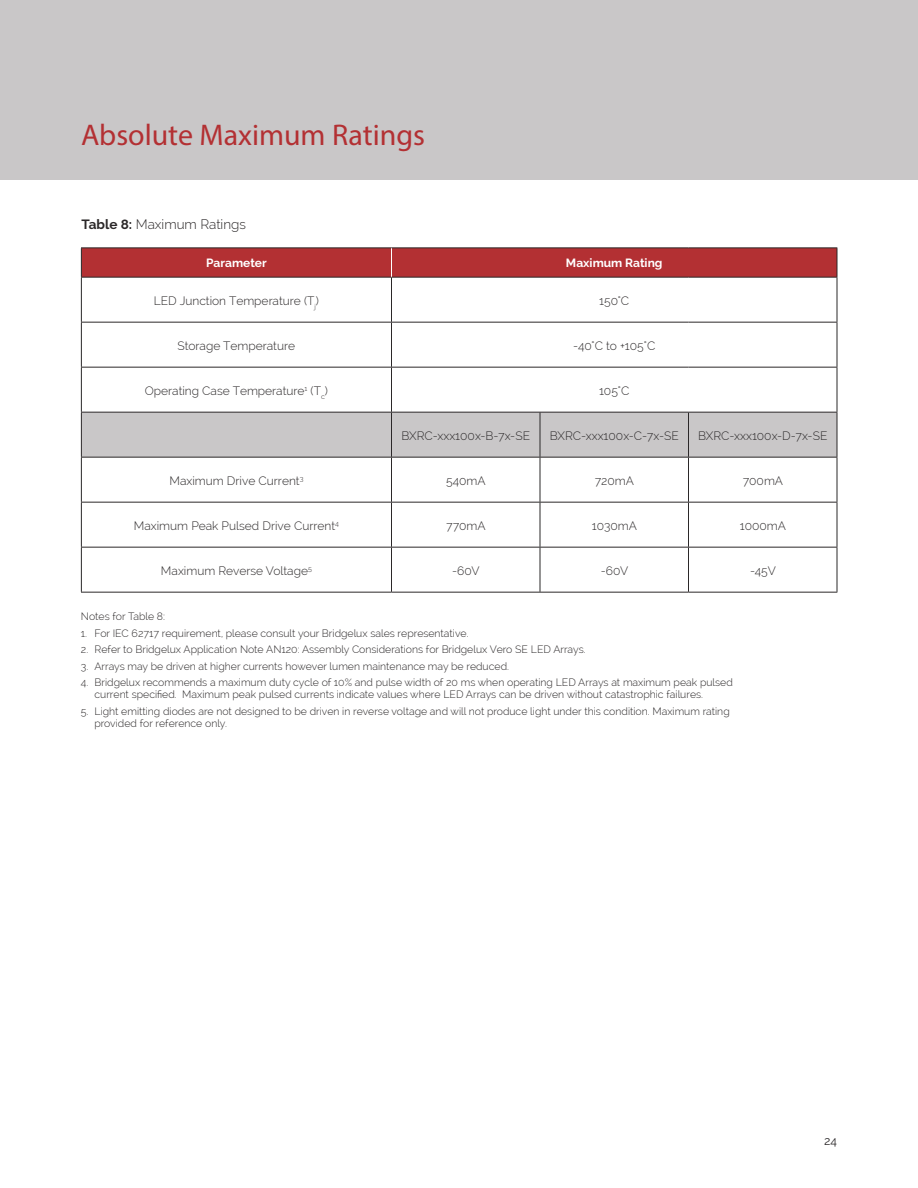
<style>
.page{position:relative;width:918px;height:1188px;background:#fff}
.page>*{position:absolute;margin:0;border:0;box-sizing:border-box;transform-origin:0 0}
.t1{font:30px "Myriad Pro";color:#b33033}
.t2{font:300 13.5px "Raleway";color:#2b2829}
.t3{font:300 12px "Raleway";color:#2b2829}
.t4{font:700 12px "Raleway";color:#fff}
.t5{font:12px "Raleway";color:#2b2829}
.t6{font:300 10.5px/12px "Raleway";color:#2b2829}
.s1{font-weight:700}
</style>
<div class="page">
<div style="left:0;top:0;width:918px;height:180px;background:#c9c7c8"></div>
<div style="left:82px;top:413px;width:755px;height:44px;background:#c9c7c8"></div>
<hr style="left:81px;top:247px;width:311px;height:1px;background:#2b2829">
<hr style="left:392px;top:247px;width:148px;height:1px;background:#2b2829">
<hr style="left:540px;top:247px;width:149px;height:1px;background:#2b2829">
<hr style="left:689px;top:247px;width:148px;height:1px;background:#2b2829">
<hr style="left:81px;top:277px;width:311px;height:1px;background:#2b2829">
<hr style="left:81px;top:278px;width:1px;height:44px;background:#2b2829">
<hr style="left:392px;top:277px;width:148px;height:1px;background:#2b2829">
<hr style="left:391px;top:278px;width:1px;height:44px;background:#2b2829">
<hr style="left:540px;top:277px;width:149px;height:1px;background:#2b2829">
<hr style="left:689px;top:277px;width:148px;height:1px;background:#2b2829">
<hr style="left:837px;top:278px;width:1px;height:44px;background:#2b2829">
<hr style="left:81px;top:322px;width:311px;height:1px;background:#2b2829">
<hr style="left:81px;top:323px;width:1px;height:44px;background:#2b2829">
<hr style="left:392px;top:322px;width:148px;height:1px;background:#2b2829">
<hr style="left:391px;top:323px;width:1px;height:44px;background:#2b2829">
<hr style="left:540px;top:322px;width:149px;height:1px;background:#2b2829">
<hr style="left:689px;top:322px;width:148px;height:1px;background:#2b2829">
<hr style="left:837px;top:323px;width:1px;height:44px;background:#2b2829">
<hr style="left:81px;top:367px;width:311px;height:1px;background:#2b2829">
<hr style="left:81px;top:368px;width:1px;height:44px;background:#2b2829">
<hr style="left:392px;top:367px;width:148px;height:1px;background:#2b2829">
<hr style="left:391px;top:368px;width:1px;height:44px;background:#2b2829">
<hr style="left:540px;top:367px;width:149px;height:1px;background:#2b2829">
<hr style="left:689px;top:367px;width:148px;height:1px;background:#2b2829">
<hr style="left:837px;top:368px;width:1px;height:44px;background:#2b2829">
<hr style="left:81px;top:412px;width:311px;height:1px;background:#2b2829">
<hr style="left:81px;top:413px;width:1px;height:44px;background:#2b2829">
<hr style="left:392px;top:412px;width:148px;height:1px;background:#2b2829">
<hr style="left:391px;top:413px;width:1px;height:44px;background:#2b2829">
<hr style="left:540px;top:412px;width:149px;height:1px;background:#2b2829">
<hr style="left:540px;top:413px;width:1px;height:44px;background:#2b2829">
<hr style="left:689px;top:412px;width:148px;height:1px;background:#2b2829">
<hr style="left:688px;top:413px;width:1px;height:44px;background:#2b2829">
<hr style="left:837px;top:413px;width:1px;height:44px;background:#2b2829">
<hr style="left:81px;top:457px;width:311px;height:1px;background:#2b2829">
<hr style="left:81px;top:458px;width:1px;height:44px;background:#2b2829">
<hr style="left:392px;top:457px;width:148px;height:1px;background:#2b2829">
<hr style="left:391px;top:458px;width:1px;height:44px;background:#2b2829">
<hr style="left:540px;top:457px;width:149px;height:1px;background:#2b2829">
<hr style="left:540px;top:458px;width:1px;height:44px;background:#2b2829">
<hr style="left:689px;top:457px;width:148px;height:1px;background:#2b2829">
<hr style="left:688px;top:458px;width:1px;height:44px;background:#2b2829">
<hr style="left:837px;top:458px;width:1px;height:44px;background:#2b2829">
<hr style="left:81px;top:502px;width:311px;height:1px;background:#2b2829">
<hr style="left:81px;top:503px;width:1px;height:44px;background:#2b2829">
<hr style="left:392px;top:502px;width:148px;height:1px;background:#2b2829">
<hr style="left:391px;top:503px;width:1px;height:44px;background:#2b2829">
<hr style="left:540px;top:502px;width:149px;height:1px;background:#2b2829">
<hr style="left:540px;top:503px;width:1px;height:44px;background:#2b2829">
<hr style="left:689px;top:502px;width:148px;height:1px;background:#2b2829">
<hr style="left:688px;top:503px;width:1px;height:44px;background:#2b2829">
<hr style="left:837px;top:503px;width:1px;height:44px;background:#2b2829">
<hr style="left:81px;top:547px;width:311px;height:1px;background:#2b2829">
<hr style="left:81px;top:548px;width:1px;height:44px;background:#2b2829">
<hr style="left:392px;top:547px;width:148px;height:1px;background:#2b2829">
<hr style="left:391px;top:548px;width:1px;height:44px;background:#2b2829">
<hr style="left:540px;top:547px;width:149px;height:1px;background:#2b2829">
<hr style="left:540px;top:548px;width:1px;height:44px;background:#2b2829">
<hr style="left:689px;top:547px;width:148px;height:1px;background:#2b2829">
<hr style="left:688px;top:548px;width:1px;height:44px;background:#2b2829">
<hr style="left:837px;top:548px;width:1px;height:44px;background:#2b2829">
<hr style="left:81px;top:592px;width:311px;height:1px;background:#2b2829">
<hr style="left:392px;top:592px;width:148px;height:1px;background:#2b2829">
<hr style="left:540px;top:592px;width:149px;height:1px;background:#2b2829">
<hr style="left:689px;top:592px;width:148px;height:1px;background:#2b2829">
<svg style="left:81px;top:248px;width:757px;height:29px;background:#af3033"></svg>
<h1 class="t1" style="left:81px;top:124px;width:346px">Absolute Maximum Ratings</h1>
<p class="t2" style="left:82px;top:219px;width:166px"><span class="s1">Table 8:</span> Maximum Ratings</p>
<p class="t4" style="left:206px;top:258px;width:62px">Parameter</p>
<p class="t4" style="left:566px;top:258px;width:98px">Maximum Rating</p>
<p class="t3" style="left:154px;top:293px;width:167px">LED Junction Temperature (T<sub>j</sub>)</p>
<p class="t3" style="left:599px;top:293px;width:32px">150°C</p>
<p class="t3" style="left:178px;top:341px;width:119px">Storage Temperature</p>
<p class="t3" style="left:573px;top:338px;width:84px">-40°C to +105°C</p>
<p class="t3" style="left:145px;top:386px;width:185px">Operating Case Temperature<sup>1</sup> (T<sub>c</sub>)</p>
<p class="t3" style="left:599px;top:383px;width:32px">105°C</p>
<p class="t3" style="left:401px;top:428px;width:130px">BXRC-xxx100x-B-7x-SE</p>
<p class="t3" style="left:550px;top:428px;width:131px">BXRC-xxx100x-C-7x-SE</p>
<p class="t3" style="left:698px;top:428px;width:131px">BXRC-xxx100x-D-7x-SE</p>
<p class="t3" style="left:169px;top:476px;width:135px">Maximum Drive Current<sup>3</sup></p>
<p class="t3" style="left:446px;top:473px;width:41px">540mA</p>
<p class="t3" style="left:595px;top:476px;width:41px">720mA</p>
<p class="t3" style="left:743px;top:476px;width:42px">700mA</p>
<p class="t3" style="left:134px;top:521px;width:207px">Maximum Peak Pulsed Drive Current<sup>4</sup></p>
<p class="t3" style="left:446px;top:521px;width:41px">770mA</p>
<p class="t3" style="left:592px;top:518px;width:47px">1030mA</p>
<p class="t3" style="left:740px;top:518px;width:48px">1000mA</p>
<p class="t3" style="left:161px;top:566px;width:152px">Maximum Reverse Voltage<sup>5</sup></p>
<p class="t3" style="left:452px;top:563px;width:29px">-60V</p>
<p class="t3" style="left:601px;top:563px;width:29px">-60V</p>
<p class="t3" style="left:750px;top:563px;width:27px">-45V</p>
<p class="t6" style="left:81px;top:611px;width:86px">Notes for Table 8:</p>
<p class="t6" style="left:81px;top:627px;width:389px">1. For IEC 62717 requirement, please consult your Bridgelux sales representative.</p>
<p class="t6" style="left:81px;top:644px;width:506px">2. Refer to Bridgelux Application Note AN120: Assembly Considerations for Bridgelux Vero SE LED Arrays.</p>
<p class="t6" style="left:81px;top:661px;width:430px">3. Arrays may be driven at higher currents however lumen maintenance may be reduced.</p>
<p class="t6" style="left:94px;top:677px;width:640px;text-indent:-14px">4. Bridgelux recommends a maximum duty cycle of 10% and pulse width of 20 ms when operating LED Arrays at maximum peak pulsed current speci昀椀ed. Maximum peak pulsed currents indicate values where LED Arrays can be driven without catastrophic failures.</p>
<p class="t6" style="left:94px;top:705px;width:637px;text-indent:-14px">5. Light emitting diodes are not designed to be driven in reverse voltage and will not produce light under this condition. Maximum rating provided for reference only.</p>
<p class="t5" style="left:824px;top:1136px;width:14px">24</p>
</div>
